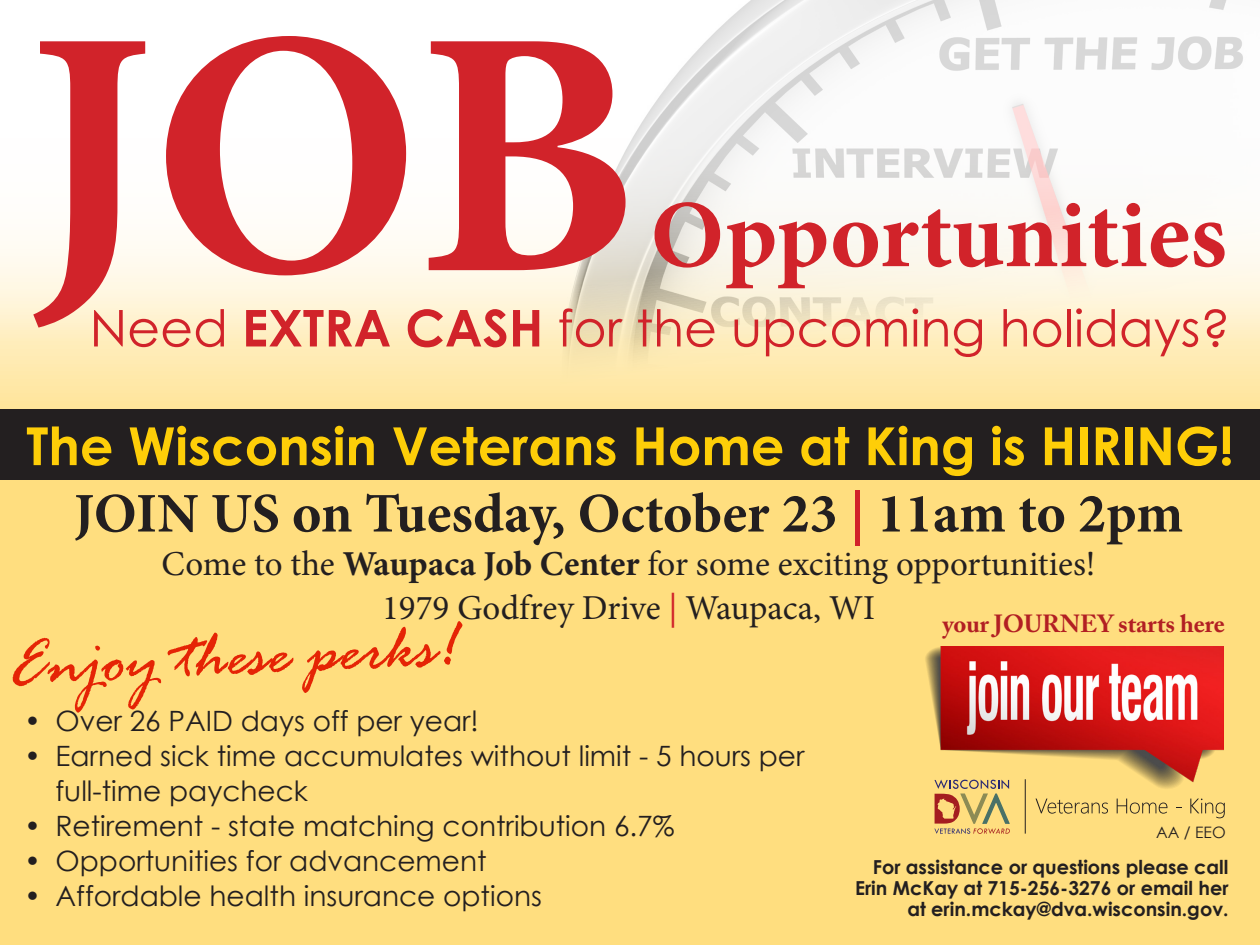
<style>
.page{position:relative;width:1260px;height:945px;background:#ffde7f}
.page>*{position:absolute;margin:0;border:0;box-sizing:border-box;transform-origin:0 0}
.t1{font:700 352.1px "Minion Pro";color:#d1232a}
.t2{font:700 96.25px "Minion Pro";color:#d1232a}
.t3{font:italic 70px "Rage";color:#e52405}
.t4{font:700 56px "Minion Pro";color:#231f20}
.t5{font:700 52.5px "Century Gothic";color:#fece08}
.t6{font:50.75px "Century Gothic";color:#d1232a}
.t7{font:35px "Minion Pro";color:#231f20}
.t8{font:28px "Century Gothic";color:#231f20}
.t9{font:700 24.68px "Adobe Caslon Pro";color:#b21f23}
.t10{font:700 19.25px "Century Gothic";color:#231f20}
.t11{font:15.75px "Century Gothic";color:#231f20}
.s1{font-weight:700}
.s2{color:#d1232a}
</style>
<div class="page">
<svg style="left:0;top:0;width:1260px;height:409px;background:#faf4e4"></svg>
<hr style="left:1025px;top:779px;width:1px;height:55px;background:#231f20">
<svg style="left:934px;top:793px;width:76px;height:41px"></svg>
<svg style="left:1036px;top:799px;width:72px;height:15px"></svg>
<svg style="left:1117px;top:799px;width:50px;height:15px"></svg>
<svg style="left:1190px;top:799px;width:35px;height:19px"></svg>
<img style="left:925px;top:646px;width:299px;height:144px">
<div style="left:0;top:409px;width:1260px;height:71px;background:#231f20"></div>
<p class="t1" style="left:26px;top:-90px;width:616px">JOB</p>
<p class="t2" style="left:650px;top:168px;width:578px">Opportunities</p>
<p class="t6" style="left:90px;top:293px;width:1142px">Need <span class="s1">EXTRA CASH</span> for the upcoming holidays?</p>
<p class="t5" style="left:26px;top:406px;width:1209px">The Wisconsin Veterans Home at King is HIRING!</p>
<p class="t4" style="left:74px;top:474px;width:1111px">JOIN US on Tuesday, October 23 <span class="s2">|</span> 11am to 2pm</p>
<p class="t7" style="left:162px;top:541px;width:935px">Come to the <span class="s1">Waupaca Job Center</span> for some exciting opportunities!</p>
<p class="t7" style="left:382px;top:584px;width:494px">1979 Godfrey Drive <span class="s2">|</span> Waupaca, WI</p>
<p class="t3" style="left:6px;top:630px;width:450px;rotate:-3deg">Enjoy these perks!</p>
<p class="t9" style="left:943px;top:609px;width:284px">your JOURNEY starts here</p>
<p class="t8" style="left:24px;top:701px;width:456px">• Over 26 PAID days off per year!</p>
<p class="t8" style="left:24px;top:736px;width:782px">• Earned sick time accumulates without limit - 5 hours per</p>
<p class="t8" style="left:56px;top:771px;width:254px">full-time paycheck</p>
<p class="t8" style="left:24px;top:806px;width:652px">• Retirement - state matching contribution 6.7%</p>
<p class="t8" style="left:24px;top:841px;width:464px">• Opportunities for advancement</p>
<p class="t8" style="left:24px;top:876px;width:519px">• Affordable health insurance options</p>
<p class="t11" style="left:1156px;top:821px;width:71px">AA / EEO</p>
<p class="t10" style="left:873px;top:853px;width:357px">For assistance or questions please call</p>
<p class="t10" style="left:855px;top:874px;width:375px">Erin McKay at 715-256-3276 or email her</p>
<p class="t10" style="left:907px;top:895px;width:323px">at erin.mckay@dva.wisconsin.gov.</p>
</div>
